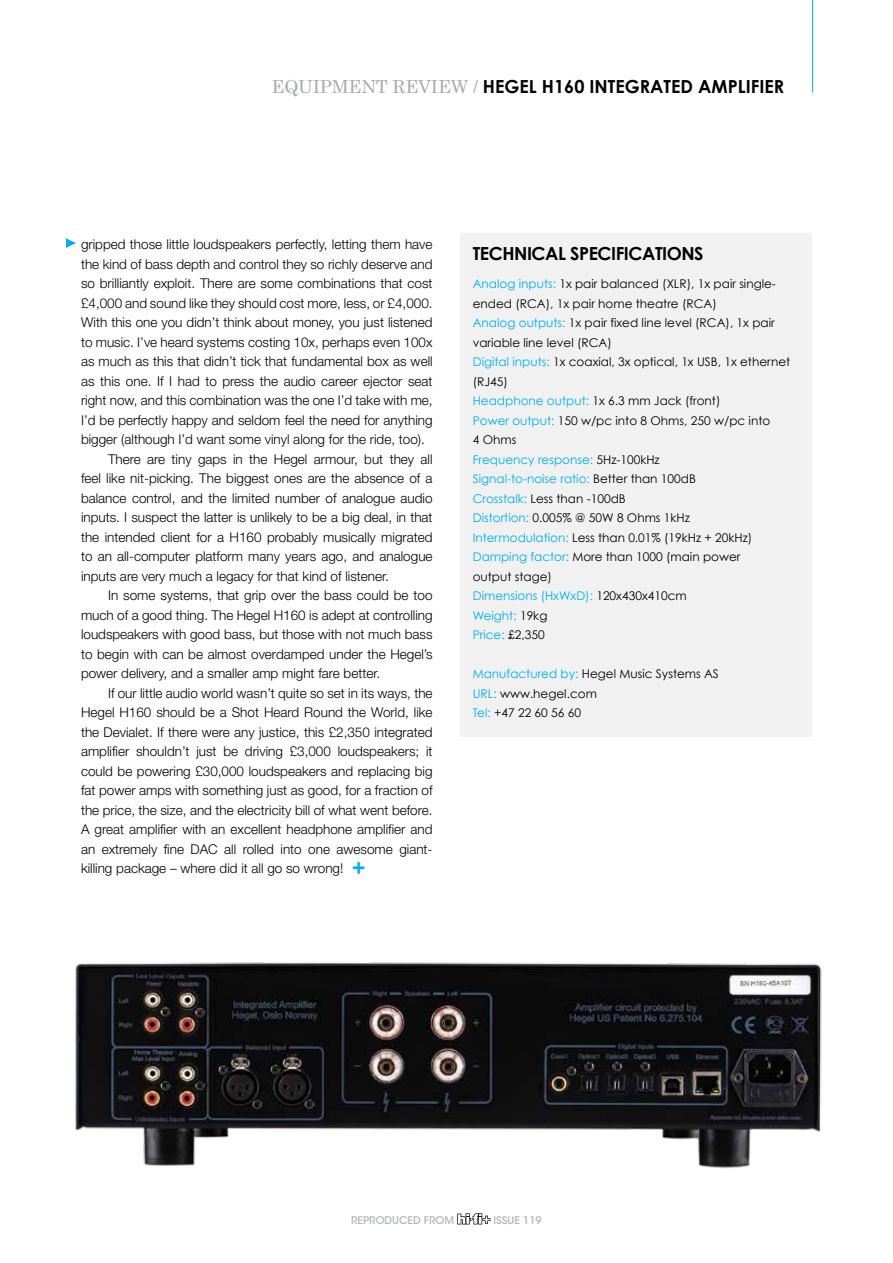
<style>
.page{position:relative;width:893px;height:1263px;background:#fff}
.page>*{position:absolute;margin:0;border:0;box-sizing:border-box;transform-origin:0 0}
.t1{font:700 18px "Century Gothic";color:#000}
.t2{font:700 18px "Century Gothic";letter-spacing:-.025em;color:#000}
.t3{font:300 13.5px "Helvetica Neue LT Std";color:#000}
.t4{font:12px/19.5px "Century Gothic";color:#000}
.t5{font:500 10.5px "ITC Avant Garde Std";color:#b1b4b6}
.s1{font-family:"Century Schoolbook";font-weight:400;color:#a7a9ac}
.s2{font-family:"Gill Sans";font-weight:700;font-size:21px;color:#00aeef}
.s3{color:#00aeef}
</style>
<div class="page">
<hr style="left:812px;top:0;width:1px;height:93px;background:#00aeef">
<svg style="left:457px;top:1213px;width:33px;height:11px"></svg>
<div style="left:460px;top:234px;width:351px;height:503px;background:#f1f1f2"></div>
<svg style="left:66px;top:238px;width:10px;height:10px"></svg>
<img style="left:75px;top:962px;width:747px;height:206px">
<h1 class="t1" style="left:272px;top:75px;width:514px"><span class="s1">EQUIPMENT REVIEW /</span> HEGEL H160 INTEGRATED AMPLIFIER</h1>
<p class="t3" style="left:81px;top:236px;width:353px">gripped those little loudspeakers perfectly, letting them have</p>
<p class="t3" style="left:81px;top:256px;width:353px">the kind of bass depth and control they so richly deserve and</p>
<p class="t3" style="left:81px;top:275px;width:353px">so brilliantly exploit. There are some combinations that cost</p>
<p class="t3" style="left:81px;top:295px;width:353px">£4,000 and sound like they should cost more, less, or £4,000.</p>
<p class="t3" style="left:81px;top:314px;width:353px">With this one you didn’t think about money, you just listened</p>
<p class="t3" style="left:81px;top:334px;width:353px">to music. I’ve heard systems costing 10x, perhaps even 100x</p>
<p class="t3" style="left:81px;top:353px;width:353px">as much as this that didn’t tick that fundamental box as well</p>
<p class="t3" style="left:81px;top:373px;width:353px">as this one. If I had to press the audio career ejector seat</p>
<p class="t3" style="left:81px;top:392px;width:353px">right now, and this combination was the one I’d take with me,</p>
<p class="t3" style="left:81px;top:412px;width:353px">I’d be perfectly happy and seldom feel the need for anything</p>
<p class="t3" style="left:81px;top:431px;width:345px">bigger (although I’d want some vinyl along for the ride, too).</p>
<p class="t3" style="left:108px;top:451px;width:326px">There are tiny gaps in the Hegel armour, but they all</p>
<p class="t3" style="left:81px;top:470px;width:353px">feel like nit-picking. The biggest ones are the absence of a</p>
<p class="t3" style="left:81px;top:490px;width:353px">balance control, and the limited number of analogue audio</p>
<p class="t3" style="left:81px;top:509px;width:353px">inputs. I suspect the latter is unlikely to be a big deal, in that</p>
<p class="t3" style="left:81px;top:529px;width:353px">the intended client for a H160 probably musically migrated</p>
<p class="t3" style="left:81px;top:548px;width:353px">to an all-computer platform many years ago, and analogue</p>
<p class="t3" style="left:81px;top:568px;width:309px">inputs are very much a legacy for that kind of listener.</p>
<p class="t3" style="left:108px;top:587px;width:326px">In some systems, that grip over the bass could be too</p>
<p class="t3" style="left:81px;top:607px;width:353px">much of a good thing. The Hegel H160 is adept at controlling</p>
<p class="t3" style="left:81px;top:626px;width:353px">loudspeakers with good bass, but those with not much bass</p>
<p class="t3" style="left:81px;top:646px;width:353px">to begin with can be almost overdamped under the Hegel’s</p>
<p class="t3" style="left:81px;top:665px;width:301px">power delivery, and a smaller amp might fare better.</p>
<p class="t3" style="left:108px;top:685px;width:326px">If our little audio world wasn’t quite so set in its ways, the</p>
<p class="t3" style="left:81px;top:704px;width:353px">Hegel H160 should be a Shot Heard Round the World, like</p>
<p class="t3" style="left:81px;top:724px;width:353px">the Devialet. If there were any justice, this £2,350 integrated</p>
<p class="t3" style="left:81px;top:743px;width:353px">amplifier shouldn’t just be driving £3,000 loudspeakers; it</p>
<p class="t3" style="left:81px;top:763px;width:353px">could be powering £30,000 loudspeakers and replacing big</p>
<p class="t3" style="left:81px;top:782px;width:353px">fat power amps with something just as good, for a fraction of</p>
<p class="t3" style="left:81px;top:802px;width:353px">the price, the size, and the electricity bill of what went before.</p>
<p class="t3" style="left:81px;top:821px;width:353px">A great amplifier with an excellent headphone amplifier and</p>
<p class="t3" style="left:81px;top:841px;width:353px">an extremely fine DAC all rolled into one awesome giant-</p>
<p class="t3" style="left:81px;top:860px;width:286px">killing package – where did it all go so wrong! <span class="s2">+</span></p>
<h1 class="t2" style="left:473px;top:242px;width:232px">TECHNICAL SPECIFICATIONS</h1>
<p class="t4" style="left:473px;top:274px;width:319px"><span class="s3">Analog inputs:</span> 1x pair balanced (XLR), 1x pair single&shy;ended (RCA), 1x pair home theatre (RCA)<br><span class="s3">Analog outputs:</span> 1x pair fixed line level (RCA), 1x pair variable line level (RCA)<br><span class="s3">Digital inputs:</span> 1x coaxial, 3x optical, 1x USB, 1x ethernet (RJ45)<br><span class="s3">Headphone output:</span> 1x 6.3 mm Jack (front)<br><span class="s3">Power output:</span> 150 w/pc into 8 Ohms, 250 w/pc into<br>4 Ohms<br><span class="s3">Frequency response:</span> 5Hz-100kHz<br><span class="s3">Signal-to-noise ratio:</span> Better than 100dB<br><span class="s3">Crosstalk:</span> Less than -100dB<br><span class="s3">Distortion:</span> 0.005% @ 50W 8 Ohms 1kHz<br><span class="s3">Intermodulation:</span> Less than 0.01% (19kHz + 20kHz)<br><span class="s3">Damping factor:</span> More than 1000 (main power<br>output stage)<br><span class="s3">Dimensions (HxWxD):</span> 120x430x410cm<br><span class="s3">Weight:</span> 19kg<br><span class="s3">Price:</span> £2,350</p>
<p class="t4" style="left:473px;top:664px;width:248px"><span class="s3">Manufactured by:</span> Hegel Music Systems AS<br><span class="s3">URL:</span> www.hegel.com<br><span class="s3">Tel:</span> +47 22 60 56 60</p>
<p class="t5" style="left:351px;top:1214px;width:104px">REPRODUCED FROM</p>
<p class="t5" style="left:493px;top:1214px;width:50px">ISSUE 119</p>
</div>
